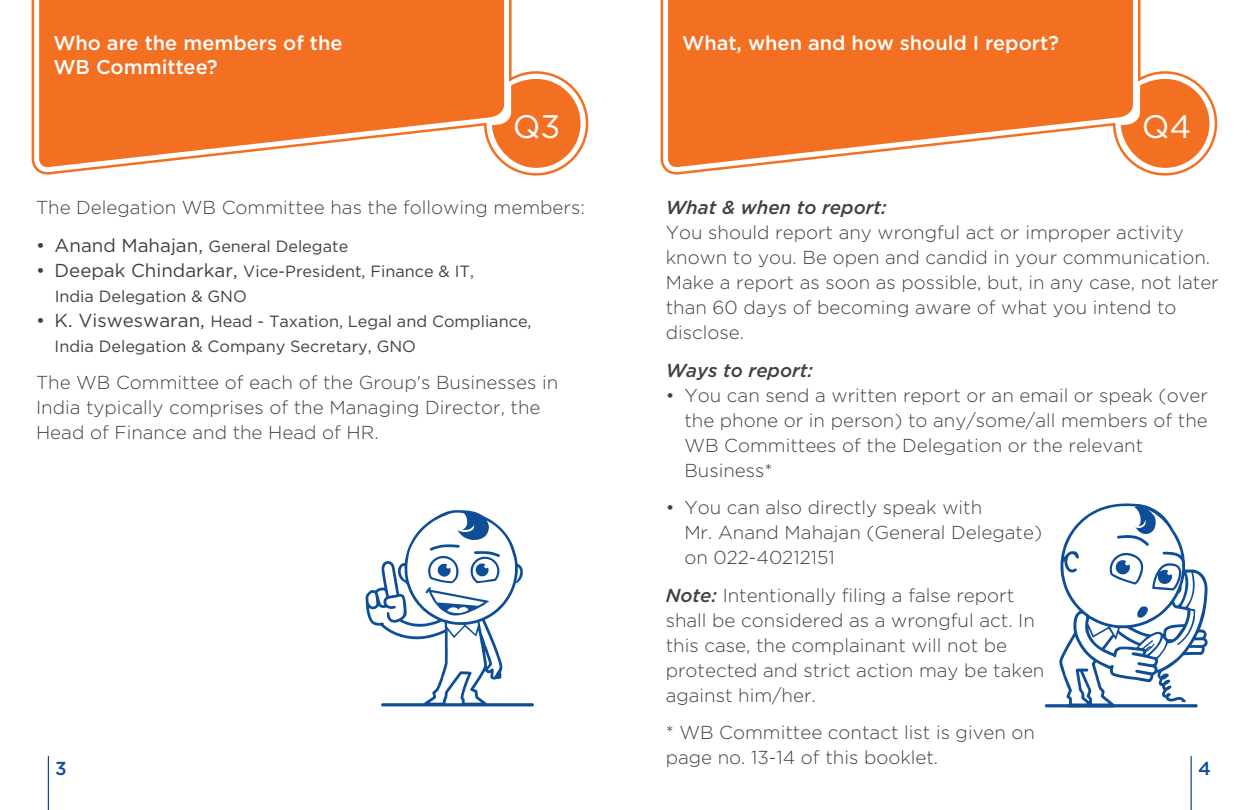
<style>
.page{position:relative;width:1260px;height:810px;background:#fff}
.page>*{position:absolute;margin:0;border:0;box-sizing:border-box;transform-origin:0 0}
.t1{font:32.5px "Gotham";color:#fff}
.t2{font:500 20px/24px "Gotham";color:#fff}
.t3{font:300 18.75px/25px "Gotham";color:#414042}
.t4{font:italic 500 18.75px "Gotham";color:#414042}
.t5{font:500 18.75px "Gotham";color:#0e4e96}
.t6{font:16.25px/25px "Gotham";color:#414042}
.s1{font-size:18.75px}
.s2{font-weight:500;font-style:italic}
</style>
<div class="page">
<svg style="left:660px;top:0;width:558px;height:176px"></svg>
<svg style="left:668px;top:0;width:465px;height:169px;fill:#f36f21"></svg>
<hr style="left:1191px;top:756px;width:1px;height:54px;background:#0e4e96">
<svg style="left:1059px;top:503px;width:149px;height:201px"></svg>
<hr style="left:1045px;top:704px;width:153px;height:3px;background:#0e4e96">
<svg style="left:31px;top:0;width:558px;height:176px"></svg>
<svg style="left:39px;top:0;width:465px;height:169px;fill:#f36f21"></svg>
<hr style="left:48px;top:756px;width:1px;height:54px;background:#0e4e96">
<svg style="left:365px;top:510px;width:158px;height:193px"></svg>
<hr style="left:381px;top:703px;width:153px;height:3px;background:#0e4e96">
<p class="t2" style="left:53px;top:31px;width:291px">Who are the members of the<br>WB Committee?</p>
<p class="t2" style="left:682px;top:31px;width:378px">What, when and how should I report?</p>
<h1 class="t1" style="left:513px;top:106px;width:49px">Q3</h1>
<h1 class="t1" style="left:1142px;top:106px;width:51px">Q4</h1>
<p class="t3" style="left:36px;top:195px;width:550px">The Delegation WB Committee has the following members:</p>
<p class="t6" style="left:36px;top:233px;width:314px"><span class="s1">• Anand Mahajan,</span> General Delegate</p>
<p class="t6" style="left:55px;top:258px;width:421px;text-indent:-19px"><span class="s1">• Deepak Chindarkar,</span> Vice-President, Finance &amp; IT,<br>India Delegation &amp; GNO</p>
<p class="t6" style="left:55px;top:308px;width:478px;text-indent:-19px"><span class="s1">• K. Visweswaran,</span> Head - Taxation, Legal and Compliance,<br>India Delegation &amp; Company Secretary, GNO</p>
<p class="t3" style="left:36px;top:370px;width:524px">The WB Committee of each of the Group's Businesses in<br>India typically comprises of the Managing Director, the<br>Head of Finance and the Head of HR.</p>
<p class="t5" style="left:55px;top:756px;width:13px">3</p>
<p class="t4" style="left:666px;top:195px;width:223px">What &amp; when to report:</p>
<p class="t3" style="left:666px;top:220px;width:555px">You should report any wrongful act or improper activity known to you. Be open and candid in your communication.<br>Make a report as soon as possible, but, in any case, not later than 60 days of becoming aware of what you intend to disclose.</p>
<p class="t4" style="left:666px;top:358px;width:149px">Ways to report:</p>
<p class="t3" style="left:684px;top:382px;width:525px;text-indent:-19px">• You can send a written report or an email or speak (over the phone or in person) to any/some/all members of the WB Committees of the Delegation or the relevant Business*</p>
<p class="t3" style="left:684px;top:495px;width:359px;text-indent:-19px">• You can also directly speak with<br>Mr. Anand Mahajan (General Delegate) on 022-40212151</p>
<p class="t3" style="left:666px;top:582px;width:380px"><span class="s2">Note:</span> Intentionally filing a false report shall be considered as a wrongful act. In this case, the complainant will not be protected and strict action may be taken against him/her.</p>
<p class="t3" style="left:666px;top:720px;width:371px">* WB Committee contact list is given on page no. 13-14 of this booklet.</p>
<p class="t5" style="left:1198px;top:756px;width:14px">4</p>
</div>
